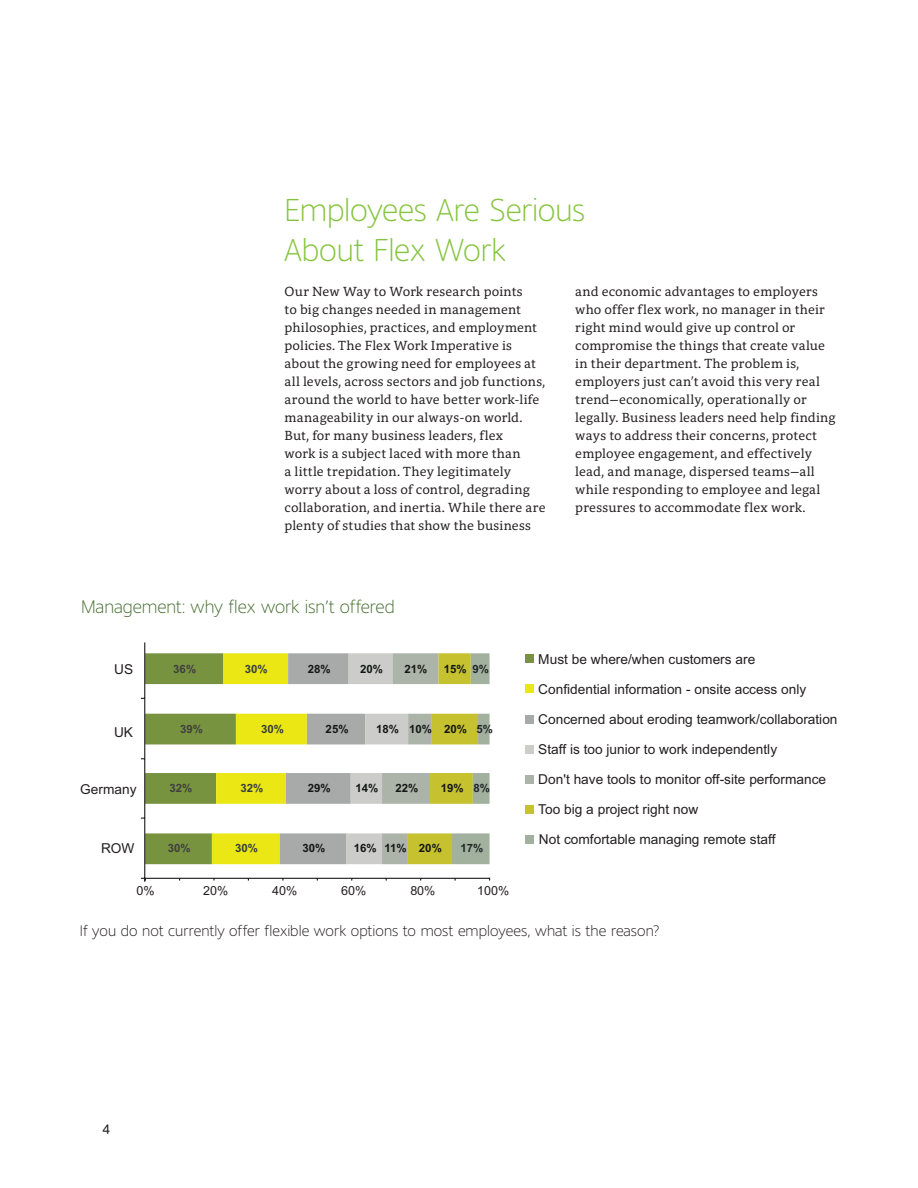
<style>
.page{position:relative;width:918px;height:1188px;background:#fff}
.page>*{position:absolute;margin:0;border:0;box-sizing:border-box;transform-origin:0 0}
.t1{font:300 31.5px/40.5px "Harmony Sans";letter-spacing:-.005em;color:#86c43f}
.t2{font:300 18px "Harmony Sans";letter-spacing:-.005em;color:#486f34}
.t3{font:300 15px "Harmony Sans";letter-spacing:.005em;color:#231f20}
.t4{font:13.65px "Arial";color:#231f20}
.t5{font:13.5px/18px "Harmony Serif";letter-spacing:.01em;color:#231f20}
.t6{font:13.5px "Harmony Sans";color:#231f20}
.t7{font:12.6px "Arial";color:#231f20}
.t8{font:700 11.4px "Arial";color:#131614}
.t9{font:700 11.4px "Arial";color:#3e3e3f}
.t10{font:700 11.4px "Arial";color:#343d40}
.t11{font:700 11.4px "Arial";color:#1f2527}
</style>
<div class="page">
<hr style="left:145px;top:878px;width:345px;height:1px;background:#231f20">
<hr style="left:144px;top:642px;width:1px;height:240px;background:#231f20">
<svg style="left:141px;top:653px;width:349px;height:211px"></svg>
<div style="left:525px;top:655px;width:9px;height:8px;background:#789340"></div>
<div style="left:525px;top:685px;width:9px;height:8px;background:#ebe715"></div>
<div style="left:525px;top:715px;width:9px;height:8px;background:#a8aaaa"></div>
<div style="left:525px;top:745px;width:9px;height:8px;background:#cccccb"></div>
<div style="left:525px;top:775px;width:9px;height:9px;background:#acb4a9"></div>
<div style="left:525px;top:805px;width:9px;height:9px;background:#c5c12f"></div>
<div style="left:525px;top:835px;width:9px;height:9px;background:#a2b19e"></div>
<h1 class="t1" style="left:285px;top:189px;width:302px">Employees Are Serious<br>About Flex Work</h1>
<p class="t5" style="left:285px;top:283px;width:263px">Our New Way to Work research points<br>to big changes needed in management philosophies, practices, and employment policies. The Flex Work Imperative is about the growing need for employees at all levels, across sectors and job functions, around the world to have better work-life manageability in our always-on world.<br>But, for many business leaders, flex<br>work is a subject laced with more than<br>a little trepidation. They legitimately worry about a loss of control, degrading collaboration, and inertia. While there are plenty of studies that show the business</p>
<p class="t5" style="left:575px;top:283px;width:262px">and economic advantages to employers who offer flex work, no manager in their right mind would give up control or compromise the things that create value in their department. The problem is, employers just can’t avoid this very real trend—economically, operationally or legally. Business leaders need help finding ways to address their concerns, protect employee engagement, and effectively lead, and manage, dispersed teams—all while responding to employee and legal pressures to accommodate flex work.</p>
<h2 class="t2" style="left:81px;top:595px;width:315px">Management: why flex work isn’t offered</h2>
<p class="t4" style="left:114px;top:664px;width:21px">US</p>
<p class="t9" style="left:173px;top:662px;width:24px">36%</p>
<p class="t10" style="left:245px;top:662px;width:24px">30%</p>
<p class="t8" style="left:308px;top:662px;width:24px">28%</p>
<p class="t8" style="left:360px;top:662px;width:24px">20%</p>
<p class="t8" style="left:405px;top:662px;width:24px">21%</p>
<p class="t8" style="left:444px;top:662px;width:24px">15%</p>
<p class="t11" style="left:473px;top:662px;width:18px">9%</p>
<p class="t4" style="left:114px;top:727px;width:21px">UK</p>
<p class="t4" style="left:80px;top:784px;width:58px">Germany</p>
<p class="t9" style="left:180px;top:722px;width:24px">39%</p>
<p class="t9" style="left:170px;top:782px;width:24px">32%</p>
<p class="t10" style="left:261px;top:722px;width:24px">30%</p>
<p class="t10" style="left:240px;top:782px;width:24px">32%</p>
<p class="t8" style="left:326px;top:722px;width:24px">25%</p>
<p class="t8" style="left:376px;top:722px;width:24px">18%</p>
<p class="t8" style="left:409px;top:722px;width:24px">10%</p>
<p class="t8" style="left:444px;top:722px;width:24px">20%</p>
<p class="t11" style="left:477px;top:722px;width:18px">5%</p>
<p class="t8" style="left:308px;top:782px;width:24px">29%</p>
<p class="t8" style="left:356px;top:782px;width:24px">14%</p>
<p class="t8" style="left:395px;top:782px;width:24px">22%</p>
<p class="t8" style="left:441px;top:782px;width:24px">19%</p>
<p class="t11" style="left:474px;top:782px;width:18px">8%</p>
<p class="t4" style="left:101px;top:843px;width:35px">ROW</p>
<p class="t9" style="left:168px;top:842px;width:24px">30%</p>
<p class="t10" style="left:235px;top:842px;width:24px">30%</p>
<p class="t8" style="left:302px;top:842px;width:24px">30%</p>
<p class="t8" style="left:354px;top:842px;width:24px">16%</p>
<p class="t8" style="left:385px;top:842px;width:24px">11%</p>
<p class="t8" style="left:419px;top:842px;width:24px">20%</p>
<p class="t11" style="left:460px;top:842px;width:24px">17%</p>
<p class="t7" style="left:136px;top:886px;width:20px">0%</p>
<p class="t7" style="left:203px;top:886px;width:27px">20%</p>
<p class="t7" style="left:272px;top:886px;width:27px">40%</p>
<p class="t7" style="left:341px;top:886px;width:27px">60%</p>
<p class="t7" style="left:410px;top:886px;width:27px">80%</p>
<p class="t7" style="left:477px;top:886px;width:34px">100%</p>
<p class="t4" style="left:538px;top:654px;width:219px">Must be where/when customers are</p>
<p class="t4" style="left:538px;top:684px;width:270px">Confidential information - onsite access only</p>
<p class="t4" style="left:538px;top:714px;width:301px">Concerned about eroding teamwork/collaboration</p>
<p class="t4" style="left:538px;top:744px;width:240px">Staff is too junior to work independently</p>
<p class="t4" style="left:538px;top:774px;width:289px">Don't have tools to monitor off-site performance</p>
<p class="t4" style="left:538px;top:804px;width:161px">Too big a project right now</p>
<p class="t4" style="left:539px;top:834px;width:238px">Not comfortable managing remote staff</p>
<p class="t3" style="left:80px;top:922px;width:581px">If you do not currently offer flexible work options to most employees, what is the reason?</p>
<p class="t6" style="left:103px;top:1121px;width:9px">4</p>
</div>
